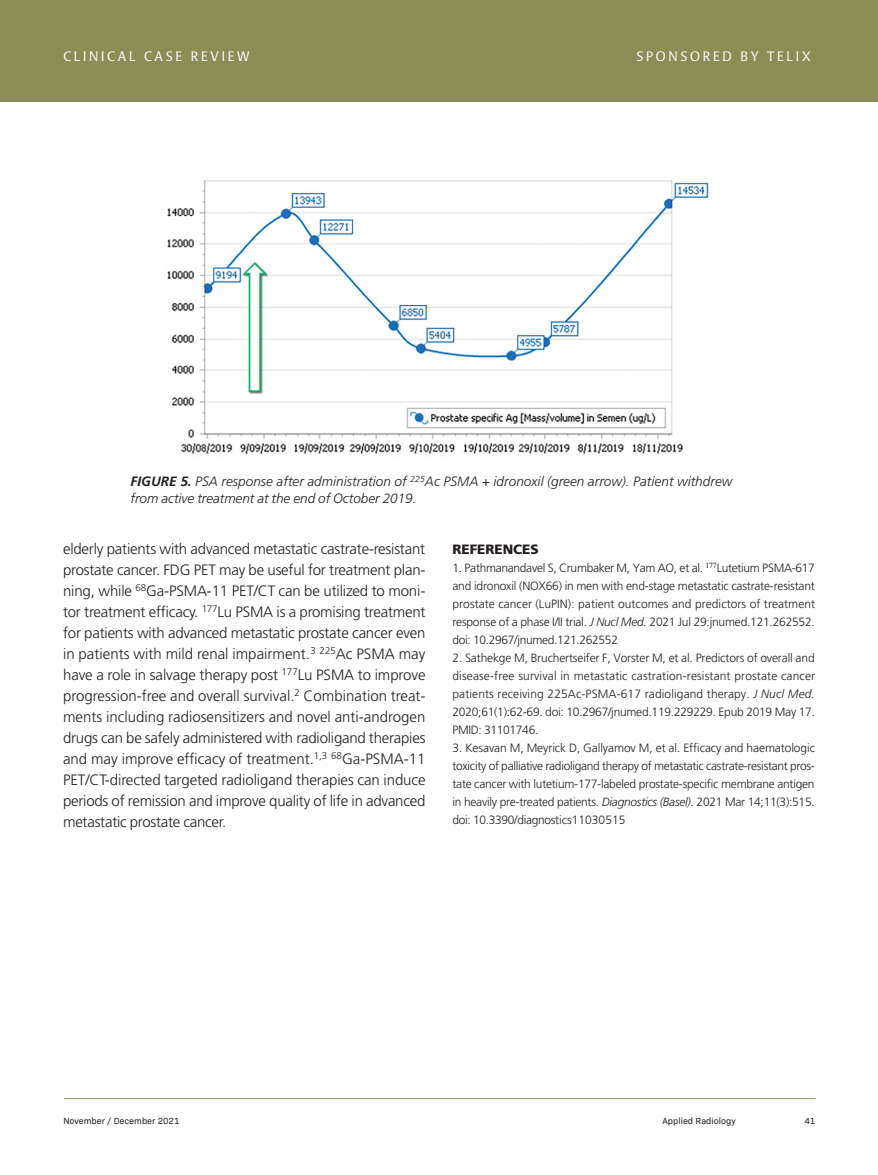
<style>
.page{position:relative;width:878px;height:1175px;background:#fff}
.page>*{position:absolute;margin:0;border:0;box-sizing:border-box;transform-origin:0 0}
.sponsored_case_body{font:300 15px/21px "Frutiger";letter-spacing:-.015em;color:#231f20;text-align:justify}
.sponsored_case_fig_c{font:italic 300 13.5px/16.5px "Frutiger";letter-spacing:.005em;color:#231f20}
.t1{font:300 13.5px "Poppl Laudatio";letter-spacing:.2em;color:#fff}
.sponsored_case_subhe{font:900 13.5px "Frutiger";color:#231f20}
.sponsored_case_refs{font:300 12px/18px "Frutiger";letter-spacing:-.02em;color:#231f20;text-align:justify}
.t2{font:9px "Bio Sans";color:#231f20}
.s1{font-weight:700}
.s2{font-style:italic}
</style>
<div class="page">
<div style="left:0;top:0;width:878px;height:101px;background:#8a8d56"></div>
<hr style="left:64px;top:1098px;width:751px;height:1px;background:#8a8d56">
<img style="left:167px;top:180px;width:542px;height:275px">
<p class="t1" style="left:63px;top:49px;width:188px">CLINICAL CASE REVIEW</p>
<p class="t1" style="left:636px;top:49px;width:176px">SPONSORED BY TELIX</p>
<p class="sponsored_case_fig_c" style="left:131px;top:473px;width:603px"><span class="s1">FIGURE 5.</span> PSA response after administration of <sup>225</sup>Ac PSMA + idronoxil (green arrow). Patient withdrew from active treatment at the end of October 2019.</p>
<p class="sponsored_case_body" style="left:63px;top:538px;width:364px">elderly patients with advanced metastatic castrate-resistant prostate cancer. FDG PET may be useful for treatment plan&shy;ning, while <sup>68</sup>Ga-PSMA-11 PET/CT can be utilized to moni&shy;tor treatment efficacy. <sup>177</sup>Lu PSMA is a promising treatment for patients with advanced metastatic prostate cancer even in patients with mild renal impairment.<sup>3</sup> <sup>225</sup>Ac PSMA may have a role in salvage therapy post <sup>177</sup>Lu PSMA to improve progression-free and overall survival.<sup>2</sup> Combination treat&shy;ments including radiosensitizers and novel anti-androgen drugs can be safely administered with radioligand therapies and may improve efficacy of treatment.<sup>1,3</sup> <sup>68</sup>Ga-PSMA-11<br>PET/CT-directed targeted radioligand therapies can induce periods of remission and improve quality of life in advanced metastatic prostate cancer.</p>
<p class="sponsored_case_subhe" style="left:452px;top:541px;width:88px">REFERENCES</p>
<p class="sponsored_case_refs" style="left:452px;top:558px;width:364px">1. Pathmanandavel S, Crumbaker M, Yam AO, et al. <sup>177</sup>Lutetium PSMA-617 and idronoxil (NOX66) in men with end-stage metastatic castrate-resistant prostate cancer (LuPIN): patient outcomes and predictors of treatment response of a phase I/II trial. <span class="s2">J Nucl Med.</span> 2021 Jul 29:jnumed.121.262552. doi: 10.2967/jnumed.121.262552</p>
<p class="sponsored_case_refs" style="left:452px;top:648px;width:364px">2. Sathekge M, Bruchertseifer F, Vorster M, et al. Predictors of overall and disease-free survival in metastatic castration-resistant prostate cancer patients receiving 225Ac-PSMA-617 radioligand therapy. <span class="s2">J Nucl Med.<br></span>2020;61(1):62-69. doi: 10.2967/jnumed.119.229229. Epub 2019 May 17.<br>PMID: 31101746.</p>
<p class="sponsored_case_refs" style="left:452px;top:738px;width:364px">3. Kesavan M, Meyrick D, Gallyamov M, et al. Efficacy and haematologic toxicity of palliative radioligand therapy of metastatic castrate-resistant pros&shy;tate cancer with lutetium-177-labeled prostate-specific membrane antigen in heavily pre-treated patients. <span class="s2">Diagnostics (Basel).</span> 2021 Mar 14;11(3):515. doi: 10.3390/diagnostics11030515</p>
<p class="t2" style="left:63px;top:1113px;width:118px">November / December 2021</p>
<p class="t2" style="left:662px;top:1113px;width:75px">Applied Radiology</p>
<p class="t2" style="left:804px;top:1113px;width:12px">41</p>
</div>
